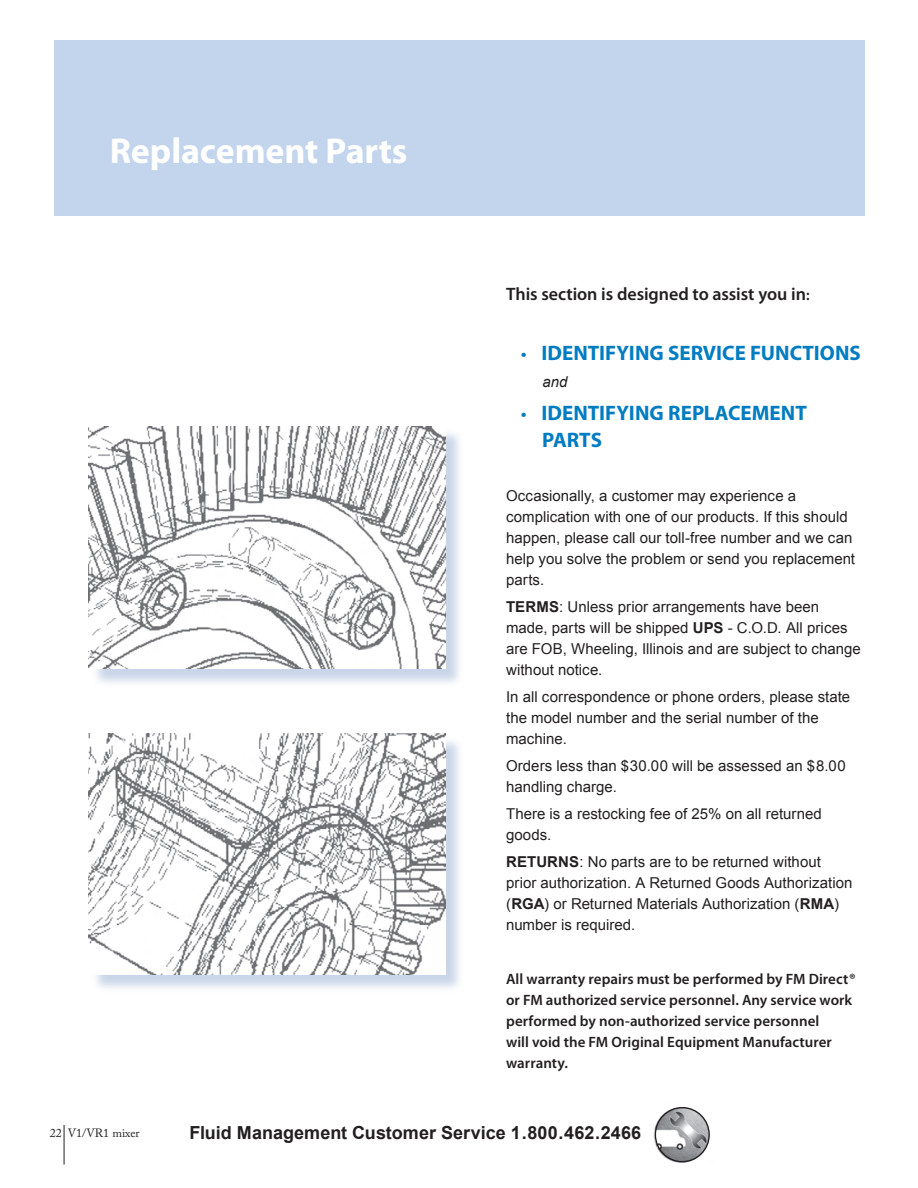
<style>
.page{position:relative;width:918px;height:1188px;background:#fff}
.page>*{position:absolute;margin:0;border:0;box-sizing:border-box;transform-origin:0 0}
.t1{font:700 36px "Myriad Pro";letter-spacing:-.005em;color:#fff}
.t2{font:700 21px/27px "Myriad Pro";color:#007cc2}
.t3{font:700 18px "Arial";color:#231f20}
.t4{font:600 18px "Myriad Pro";letter-spacing:-.005em;color:#231f20}
.t5{font:15px/21px "Arial";color:#231f20}
.t6{font:600 15px/21px "Myriad Pro";letter-spacing:.005em;color:#231f20}
.t7{font:italic 15px "Arial";color:#231f20}
.t8{font:12px "Adobe Caslon Pro";color:#231f20}
.s1{font-size:15px}
.s2{font-family:"Arial";font-size:15px}
.s3{font-weight:700}
</style>
<div class="page">
<div style="left:90px;top:428px;width:376px;height:261px;background:#4a73b3;opacity:.3"></div>
<img style="left:89px;top:426px;width:357px;height:243px">
<div style="left:90px;top:735px;width:376px;height:259px;background:#4a73b3;opacity:.3"></div>
<img style="left:89px;top:734px;width:357px;height:240px">
<div style="left:54px;top:40px;width:810px;height:176px;background:#c3d4ed"></div>
<img style="left:653px;top:1107px;width:57px;height:56px">
<div style="left:655px;top:1107px;width:55px;height:55px;border:1px solid #231f20;border-radius:50%"></div>
<hr style="left:64px;top:1125px;width:1px;height:40px;background:#231f20">
<p class="t1" style="left:110px;top:130px;width:299px">Replacement Parts</p>
<p class="t4" style="left:506px;top:284px;width:305px">This section is designed to assist you in<span class="s1">:</span></p>
<p class="t2" style="left:521px;top:340px;width:341px"><span class="s2">•</span> IDENTIFYING SERVICE FUNCTIONS</p>
<p class="t7" style="left:542px;top:372px;width:27px">and</p>
<p class="t2" style="left:542px;top:400px;width:266px;text-indent:-21px"><span class="s2">•</span> IDENTIFYING REPLACEMENT<br>PARTS</p>
<p class="t5" style="left:506px;top:486px;width:351px">Occasionally, a customer may experience a complication with one of our products. If this should happen, please call our toll-free number and we can help you solve the problem or send you replacement parts.</p>
<p class="t5" style="left:506px;top:597px;width:356px"><span class="s3">TERMS</span>: Unless prior arrangements have been made, parts will be shipped <span class="s3">UPS</span> - C.O.D. All prices are FOB, Wheeling, Illinois and are subject to change without notice.</p>
<p class="t5" style="left:506px;top:687px;width:346px">In all correspondence or phone orders, please state the model number and the serial number of the machine.</p>
<p class="t5" style="left:506px;top:756px;width:341px">Orders less than $30.00 will be assessed an $8.00 handling charge.</p>
<p class="t5" style="left:506px;top:804px;width:317px">There is a restocking fee of 25% on all returned goods.</p>
<p class="t5" style="left:506px;top:852px;width:348px"><span class="s3">RETURNS</span>: No parts are to be returned without prior authorization. A Returned Goods Authorization (<span class="s3">RGA</span>) or Returned Materials Authorization (<span class="s3">RMA</span>) number is required.</p>
<p class="t6" style="left:506px;top:969px;width:351px">All warranty repairs must be performed by FM Direct ® or FM authorized service personnel. Any service work performed by non-authorized service personnel<br>will void the FM Original Equipment Manufacturer warranty.</p>
<p class="t8" style="left:50px;top:1126px;width:91px">22 V1/VR1 mixer</p>
<p class="t3" style="left:189px;top:1121px;width:453px">Fluid Management Customer Service 1 . 800 . 462 . 2466</p>
</div>
